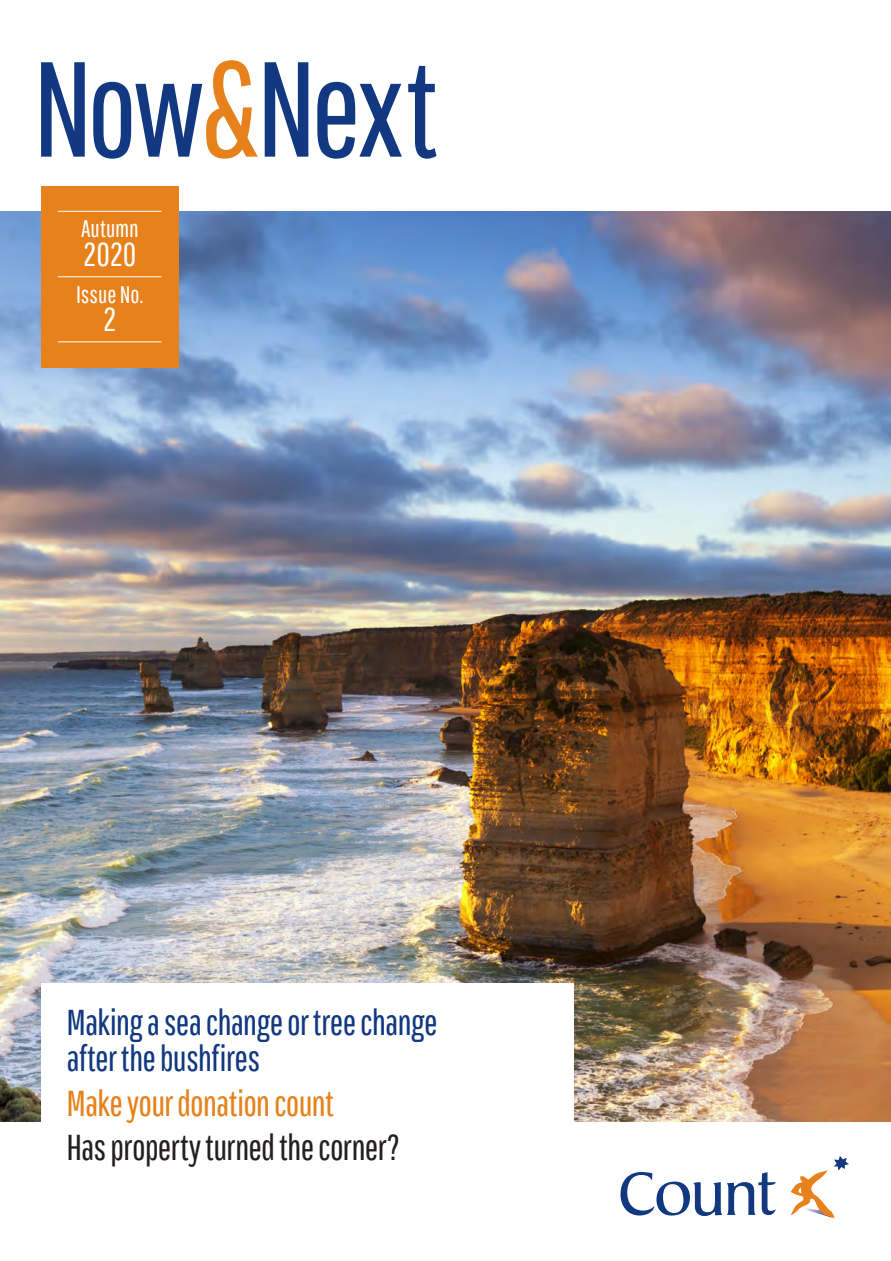
<style>
.page{position:relative;width:891px;height:1261px;background:#fff}
.page>*{position:absolute;margin:0;border:0;box-sizing:border-box;transform-origin:0 0}
.t1{font:36px/36px "Pathway Gothic One";letter-spacing:-.02em;color:#113880}
.t2{font:36px "Pathway Gothic One";letter-spacing:-.025em;color:#231f20}
.t3{font:36px "Pathway Gothic One";letter-spacing:-.025em;color:#e6811b}
.t4{font:33px "Pathway Gothic One";color:#fff}
.t5{font:24px "Pathway Gothic One";letter-spacing:-.005em;color:#fff}
</style>
<div class="page">
<img style="left:0;top:211px;width:891px;height:910px">
<div style="left:41px;top:983px;width:533px;height:267px;background:#fff"></div>
<svg style="left:265px;top:62px;width:172px;height:97px"></svg>
<svg style="left:41px;top:60px;width:217px;height:99px"></svg>
<svg style="left:620px;top:1172px;width:156px;height:44px"></svg>
<svg style="left:791px;top:1156px;width:58px;height:61px"></svg>
<div style="left:41px;top:186px;width:138px;height:181px;background:#e6811b"></div>
<hr style="left:58px;top:211px;width:104px;height:1px;background:#fff">
<hr style="left:58px;top:276px;width:104px;height:1px;background:#fff">
<hr style="left:58px;top:341px;width:104px;height:1px;background:#fff">
<p class="t5" style="left:81px;top:214px;width:59px">Autumn</p>
<p class="t4" style="left:83px;top:234px;width:55px">2020</p>
<p class="t5" style="left:76px;top:280px;width:69px">Issue No.</p>
<p class="t4" style="left:103px;top:300px;width:15px">2</p>
<p class="t1" style="left:67px;top:1003px;width:373px">Making a sea change or tree change after the bushfires</p>
<p class="t3" style="left:67px;top:1081px;width:269px">Make your donation count</p>
<p class="t2" style="left:67px;top:1126px;width:335px">Has property turned the corner?</p>
</div>
